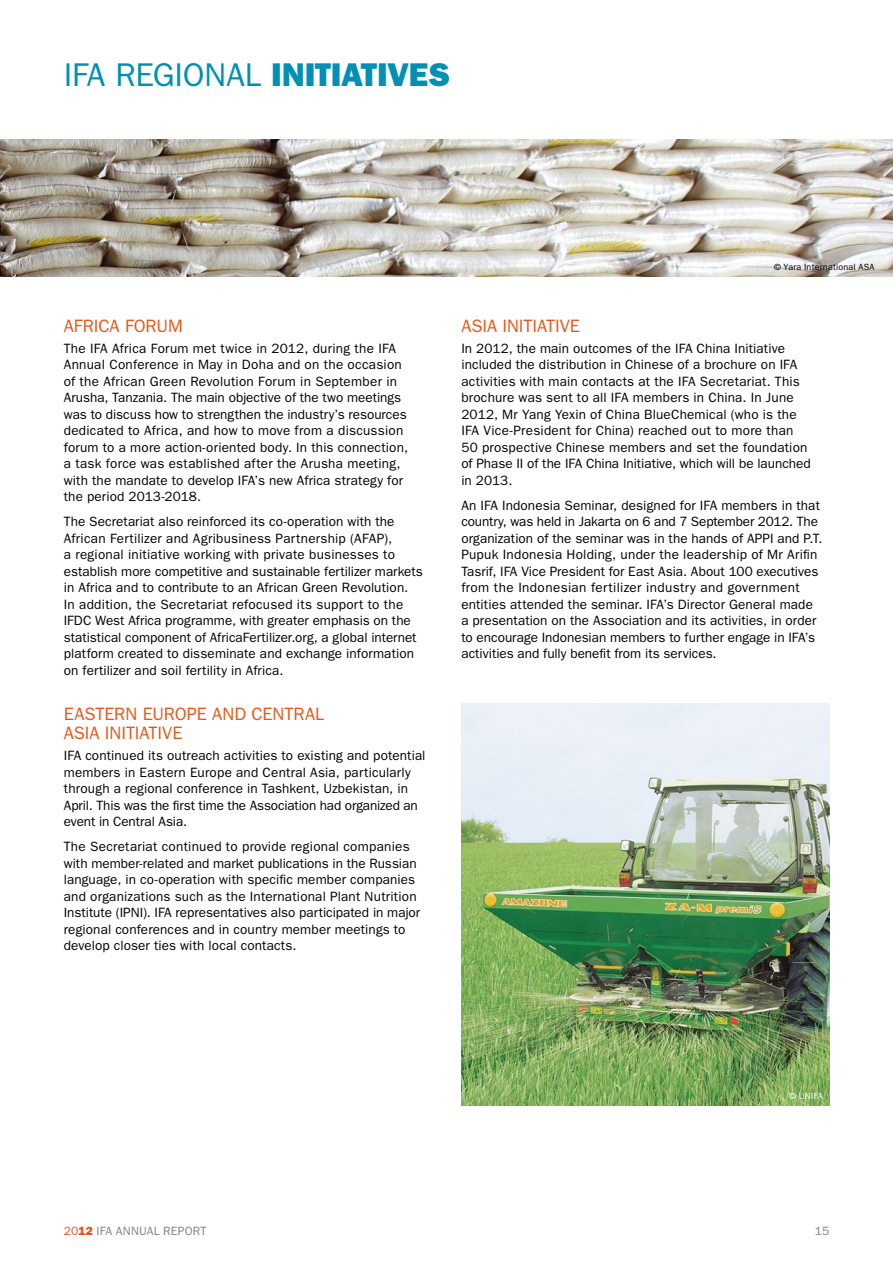
<style>
.page{position:relative;width:893px;height:1263px;background:#fff}
.page>*{position:absolute;margin:0;border:0;box-sizing:border-box;transform-origin:0 0}
.t1{font:33px "ITC Franklin Gothic Std";letter-spacing:-.01em;color:#0090b3}
.t2{font:18px/19.5px "ITC Franklin Gothic Std";color:#ea5617}
.t3{font:13.5px/16.5px "ITC Franklin Gothic Std";letter-spacing:.01em;color:#000}
.t4{font:12px "ITC Franklin Gothic Std";letter-spacing:.015em;color:#818084}
.t5{font:9px "ITC Franklin Gothic Std";letter-spacing:.02em;color:#000}
.t6{font:9px "ITC Franklin Gothic Std";color:#fff}
.s1{font-family:"ITC Franklin Gothic Std Hvy"}
.s2{color:#ea5617}
.s3{font-family:"ITC Franklin Gothic Std Hvy";color:#ea5617}
</style>
<div class="page">
<img style="left:0;top:140px;width:893px;height:136px">
<img style="left:461px;top:703px;width:368px;height:402px">
<h1 class="t1" style="left:64px;top:56px;width:225px">IFA REGIONAL <span class="s1">INITIATIVES</span></h1>
<h2 class="t2" style="left:64px;top:316px;width:20px">Africa</h2>
<h2 class="t2" style="left:125px;top:316px;width:56px">Forum</h2>
<p class="t3" style="left:64px;top:340px;width:346px">The IFA Africa Forum met twice in 2012, during the IFA Annual Conference in May in Doha and on the occasion of the African Green Revolution Forum in September in Arusha, Tanzania. The main objective of the two meetings was to discuss how to strengthen the industry’s resources dedicated to Africa, and how to move from a discussion forum to a more action-oriented body. In this connection, a task force was established after the Arusha meeting, with the mandate to develop IFA’s new Africa strategy for the period 2013-2018.</p>
<p class="t3" style="left:64px;top:513px;width:361px">The Secretariat also reinforced its co-operation with the African Fertilizer and Agribusiness Partnership (AFAP),<br>a regional initiative working with private businesses to establish more competitive and sustainable fertilizer markets in Africa and to contribute to an African Green Revolution.<br>In addition, the Secretariat refocused its support to the IFDC West Africa programme, with greater emphasis on the statistical component of AfricaFertilizer.org, a global internet platform created to disseminate and exchange information on fertilizer and soil fertility in Africa.</p>
<h2 class="t2" style="left:64px;top:704px;width:262px">Eastern Europe and Central<br>Asia</h2>
<h2 class="t2" style="left:105px;top:723px;width:79px">Initiative</h2>
<p class="t3" style="left:64px;top:747px;width:363px">IFA continued its outreach activities to existing and potential members in Eastern Europe and Central Asia, particularly through a regional conference in Tashkent, Uzbekistan, in April. This was the first time the Association had organized an event in Central Asia.</p>
<p class="t3" style="left:64px;top:838px;width:358px">The Secretariat continued to provide regional companies with member-related and market publications in the Russian language, in co-operation with specific member companies and organizations such as the International Plant N utrition Institute (IPN I). IFA representatives also participated in major regional conferences and in country member meetings to develop closer ties with local contacts.</p>
<p class="t5" style="left:774px;top:262px;width:102px">© Yara International ASA</p>
<h2 class="t2" style="left:461px;top:316px;width:20px">Asia</h2>
<h2 class="t2" style="left:503px;top:316px;width:79px">Initiative</h2>
<p class="t3" style="left:461px;top:340px;width:351px">In 2012, the main outcomes of the IFA China Initiative included the distribution in Chinese of a brochure on IFA activities with main contacts at the IFA Secretariat. This brochure was sent to all IFA members in China. In June 2012, Mr Yang Yexin of China BlueChemical (who is the IFA Vice-President for China) reached out to more than 50 prospective Chinese members and set the foundation of Phase II of the IFA China Initiative, which will be launched in 2013.</p>
<p class="t3" style="left:461px;top:497px;width:363px">An IFA Indonesia Seminar, designed for IFA members in that country, was held in Jakarta on 6 and 7 September 2012. The organization of the seminar was in the hands of APPI and P.T.<br>Pupuk Indonesia Holding, under the leadership of Mr Arifin Tasrif, IFA Vice President for East Asia. About 100 executives from the Indonesian fertilizer industry and government entities attended the seminar. IFA’s Director General made a presentation on the Association and its activities, in order to encourage Indonesian members to further engage in IFA’s activities and fully benefit from its services.</p>
<p class="t6" style="left:789px;top:1091px;width:35px">© UNIFA</p>
<p class="t4" style="left:64px;top:1224px;width:144px"><span class="s2">20</span><span class="s3">12</span> IFA Annual r eport</p>
<p class="t4" style="left:815px;top:1224px;width:16px">15</p>
</div>
